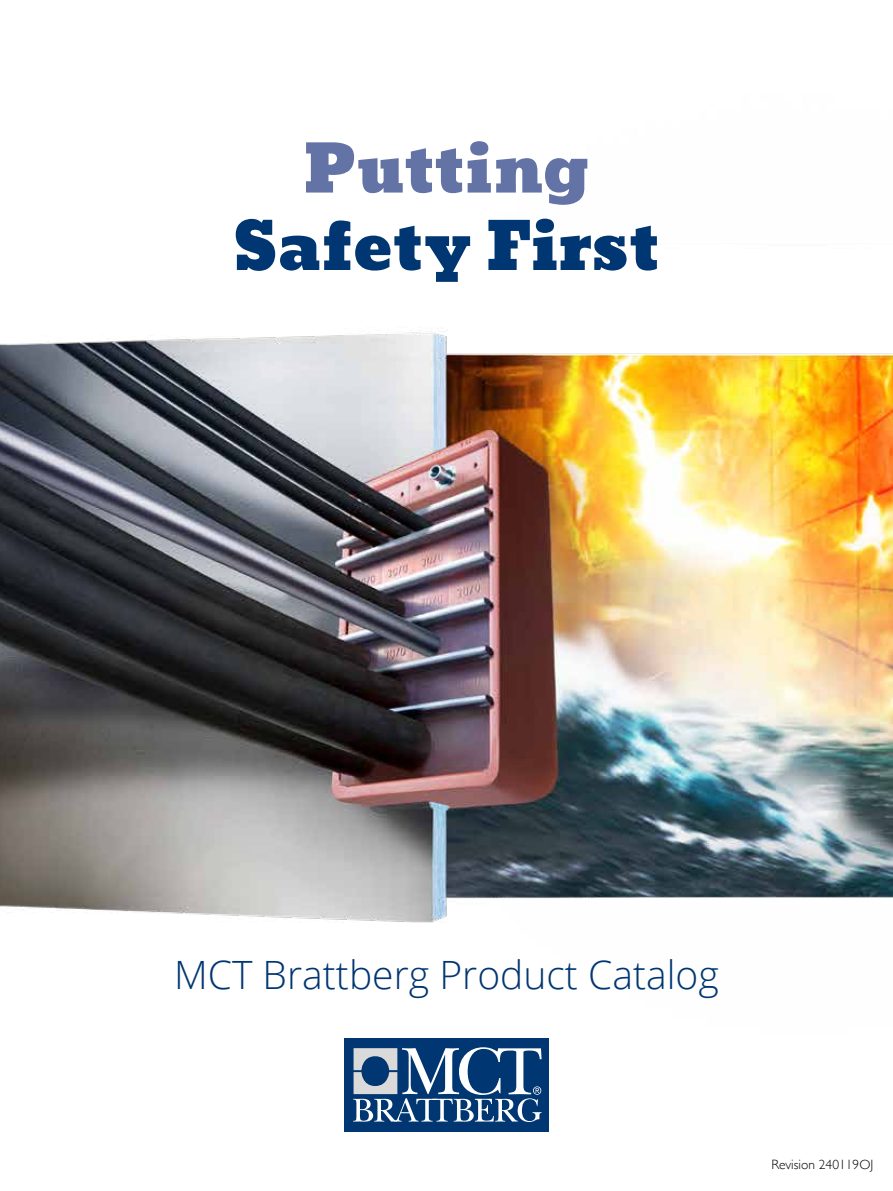
<style>
.page{position:relative;width:893px;height:1191px;background:#fff}
.page>*{position:absolute;margin:0;border:0;box-sizing:border-box;transform-origin:0 0}
.t1{font:64.5px "Bevan";color:#003671}
.t2{font:64.5px "Bevan";color:#6373a5}
.t3{font:300 39px "Open Sans";color:#003671}
.t4{font:300 13.5px "Gill Sans";color:#000}
</style>
<div class="page">
<img style="left:0;top:330px;width:893px;height:802px">
<div style="left:344px;top:1037px;width:205px;height:94px;background:#003671"></div>
<svg style="left:353px;top:1047px;width:189px;height:75px"></svg>
<h1 class="t2" style="left:303px;top:133px;width:288px">Putting</h1>
<h1 class="t1" style="left:233px;top:210px;width:428px">Safety First</h1>
<p class="t3" style="left:174px;top:948px;width:546px">MCT Brattberg Product Catalog</p>
<p class="t4" style="left:771px;top:1153px;width:103px">Revision 240119OJ</p>
</div>
